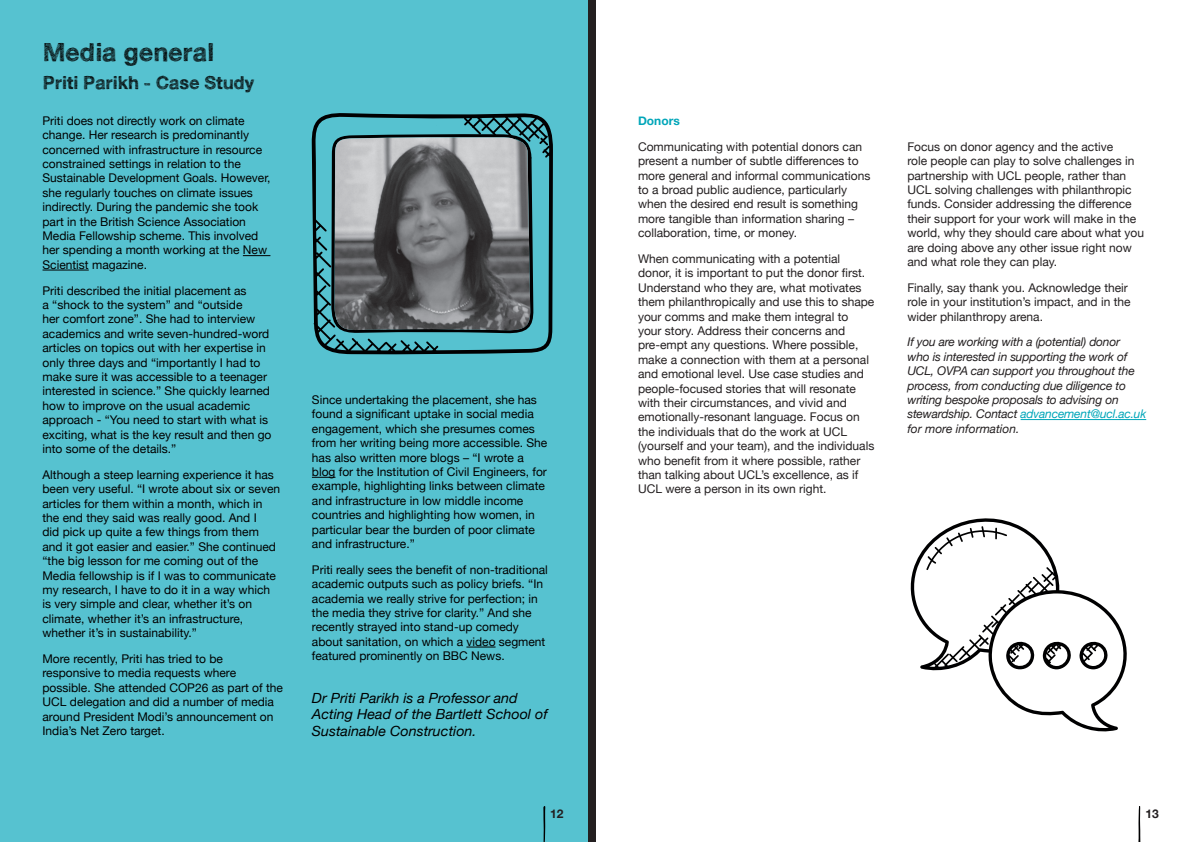
<style>
.page{position:relative;width:1191px;height:842px;background:#fff}
.page>*{position:absolute;margin:0;border:0;box-sizing:border-box;transform-origin:0 0}
.t1{font:700 25px "Sketchetik";color:#000}
.t2{font:700 18px "Sketchetik";color:#000}
.t3{font:italic 14px/16.8px "Helvetica Neue";color:#000}
.t4{font:12px/14.4px "Helvetica Neue";color:#000}
.t5{font:12px/14.4px "Helvetica Neue";color:#231f20}
.t6{font:italic 12px/14.4px "Helvetica Neue";letter-spacing:-.015em;color:#231f20}
.t7{font:700 12px "Helvetica Neue";color:#00a6b9}
.t8{font:700 12px "Helvetica Neue";color:#231f20}
.s1{color:#00a6b9}
</style>
<div class="page">
<svg style="left:1138px;top:806px;width:2px;height:36px"></svg>
<hr style="left:595px;top:0;width:1px;height:842px;background:#d1d2d4">
<div style="left:0;top:0;width:588px;height:842px;background:#56c2d0"></div>
<svg style="left:543px;top:806px;width:2px;height:36px"></svg>
<div style="left:588px;top:0;width:7px;height:842px;background:#231f20"></div>
<hr style="left:1020px;top:419px;width:126px;height:1px;background:#00a6b9">
<svg style="left:910px;top:518px;width:217px;height:214px"></svg>
<svg style="left:1005px;top:637px;width:30px;height:36px"></svg>
<svg style="left:1042px;top:641px;width:29px;height:28px"></svg>
<svg style="left:1079px;top:641px;width:29px;height:28px"></svg>
<svg style="left:926px;top:526px;width:81px;height:44px"></svg>
<svg style="left:243px;top:255px;width:27px;height:1px"></svg>
<hr style="left:43px;top:270px;width:46px;height:1px;background:#000">
<svg style="left:312px;top:477px;width:23px;height:1px"></svg>
<svg style="left:466px;top:647px;width:29px;height:1px"></svg>
<svg style="left:312px;top:113px;width:241px;height:241px"></svg>
<svg style="left:331px;top:134px;width:202px;height:200px"></svg>
<img style="left:334px;top:137px;width:196px;height:194px">
<h1 class="t1" style="left:43px;top:37px;width:173px">Media general</h1>
<h2 class="t2" style="left:43px;top:71px;width:213px">Priti Parikh - Case Study</h2>
<p class="t4" style="left:43px;top:114px;width:230px">Priti does not directly work on climate change. Her research is predominantly concerned with infrastructure in resource constrained settings in relation to the Sustainable Development Goals. However, she regularly touches on climate issues indirectly. During the pandemic she took part in the British Science Association Media Fellowship scheme. This involved her spending a month working at the New Scientist magazine.</p>
<p class="t4" style="left:43px;top:284px;width:230px">Priti described the initial placement as<br>a “shock to the system” and “outside<br>her comfort zone”. She had to interview academics and write seven-hundred-word articles on topics out with her expertise in only three days and “importantly I had to make sure it was accessible to a teenager interested in science.” She quickly learned how to improve on the usual academic approach - “You need to start with what is exciting, what is the key result and then go into some of the details.”</p>
<p class="t4" style="left:43px;top:468px;width:239px">Although a steep learning experience it has been very useful. “I wrote about six or seven articles for them within a month, which in the end they said was really good. And I<br>did pick up quite a few things from them and it got easier and easier.” She continued “the big lesson for me coming out of the Media fellowship is if I was to communicate my research, I have to do it in a way which is very simple and clear, whether it’s on climate, whether it’s an infrastructure, whether it’s in sustainability.”</p>
<p class="t4" style="left:43px;top:652px;width:242px">More recently, Priti has tried to be responsive to media requests where possible. She attended COP26 as part of the UCL delegation and did a number of media around President Modi’s announcement on India’s Net Zero target.</p>
<p class="t4" style="left:312px;top:393px;width:237px">Since undertaking the placement, she has found a significant uptake in social media engagement, which she presumes comes from her writing being more accessible. She has also written more blogs – “I wrote a blog for the Institution of Civil Engineers, for example, highlighting links between climate and infrastructure in low middle income countries and highlighting how women, in particular bear the burden of poor climate and infrastructure.”</p>
<p class="t4" style="left:312px;top:563px;width:237px">Priti really sees the benefit of non-traditional academic outputs such as policy briefs. “In academia we really strive for perfection; in the media they strive for clarity.” And she recently strayed into stand-up comedy about sanitation, on which a video segment featured prominently on BBC News.</p>
<p class="t3" style="left:312px;top:690px;width:237px">Dr Priti Parikh is a Professor and<br>Acting Head of the Bartlett School of<br>Sustainable Construction.</p>
<p class="t7" style="left:638px;top:111px;width:43px">Donors</p>
<p class="t5" style="left:638px;top:140px;width:234px">Communicating with potential donors can present a number of subtle differences to more general and informal communications to a broad public audience, particularly when the desired end result is something more tangible than information sharing – collaboration, time, or money.</p>
<p class="t5" style="left:638px;top:252px;width:238px">When communicating with a potential donor, it is important to put the donor first.<br>Understand who they are, what motivates them philanthropically and use this to shape your comms and make them integral to your story. Address their concerns and pre-empt any questions. Where possible, make a connection with them at a personal and emotional level. Use case studies and people-focused stories that will resonate with their circumstances, and vivid and emotionally-resonant language. Focus on the individuals that do the work at UCL (yourself and your team), and the individuals who benefit from it where possible, rather than talking about UCL’s excellence, as if UCL were a person in its own right.</p>
<p class="t5" style="left:907px;top:140px;width:238px">Focus on donor agency and the active<br>role people can play to solve challenges in partnership with UCL people, rather than UCL solving challenges with philanthropic funds. Consider addressing the difference their support for your work will make in the world, why they should care about what you are doing above any other issue right now and what role they can play.</p>
<p class="t5" style="left:907px;top:281px;width:225px">Finally, say thank you. Acknowledge their role in your institution’s impact, and in the wider philanthropy arena.</p>
<p class="t6" style="left:907px;top:336px;width:240px">If you are working with a (potential) donor<br>who is interested in supporting the work of UCL, OVPA can support you throughout the process, from conducting due diligence to writing bespoke proposals to advising on stewardship. Contact <span class="s1">advancement@ucl.ac.uk </span>for more information.</p>
<p class="t8" style="left:550px;top:804px;width:15px">12</p>
<p class="t8" style="left:1145px;top:804px;width:15px">13</p>
</div>
